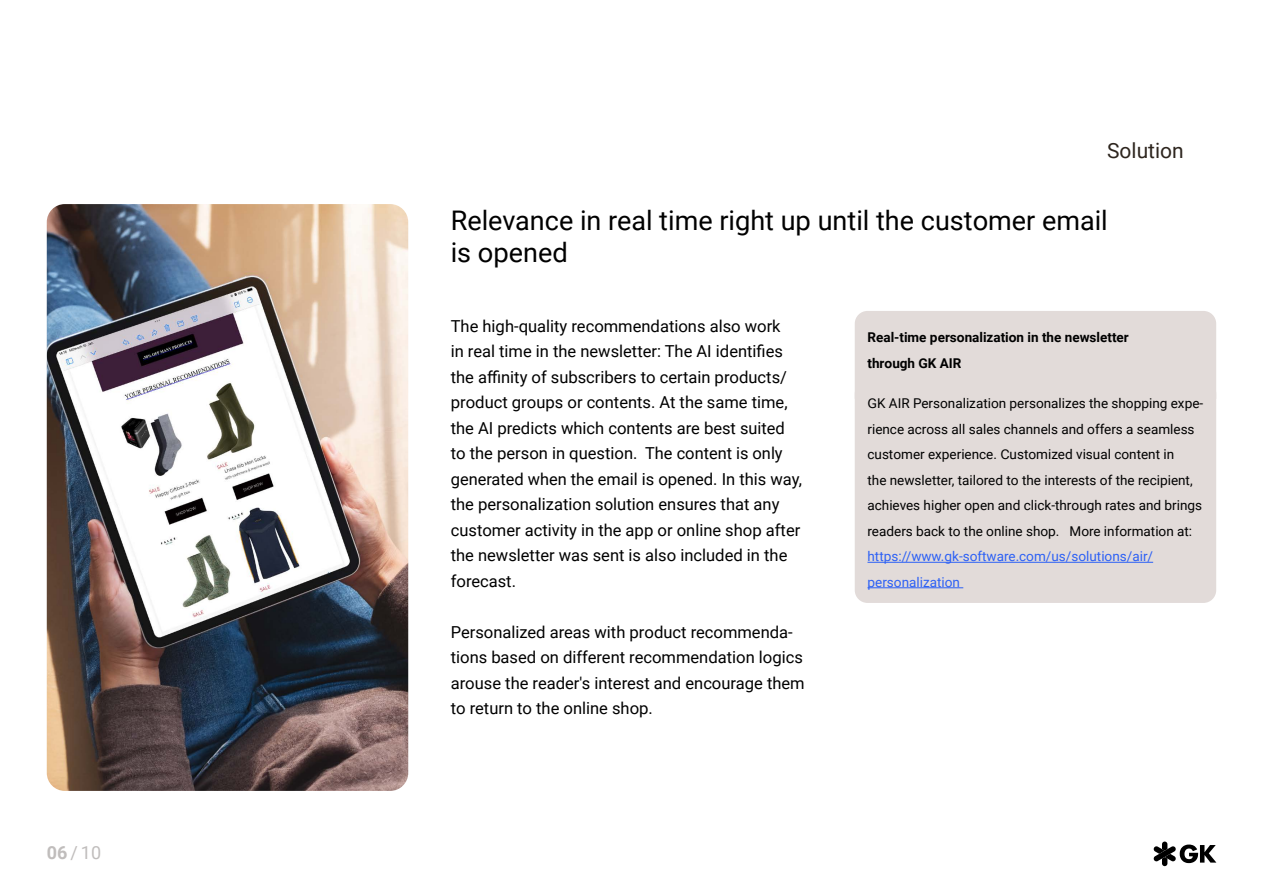
<style>
.page{position:relative;width:1263px;height:893px;background:#fff}
.page>*{position:absolute;margin:0;border:0;box-sizing:border-box;transform-origin:0 0}
.t1{font:27px/32.4px "Roboto";color:#000}
.t2{font:21px "Roboto";color:#2d251e}
.t3{font:18px "Roboto";color:#c0bdbc}
.t4{font:16.5px/25.5px "Roboto";color:#000}
.t5{font:13.5px/25.5px "Roboto";color:#000}
.t6{font:13.5px/25.5px "Roboto";color:#2c60f5}
.t7{font:700 13.5px/25.5px "Roboto";color:#000}
.s1{font-weight:700}
</style>
<div class="page">
<svg style="left:1153px;top:841px;width:63px;height:25px"></svg>
<img style="left:47px;top:204px;width:361px;height:587px">
<div style="left:855px;top:311px;width:361px;height:79px;background:#e2dbd9"></div>
<div style="left:855px;top:381px;width:361px;height:222px;background:#e2dbd9;border-radius:13px"></div>
<hr style="left:867px;top:562px;width:286px;height:1px;background:#2c60f5">
<hr style="left:867px;top:587px;width:96px;height:1px;background:#2c60f5">
<p class="t3" style="left:47px;top:840px;width:56px"><span class="s1">06</span> / 10</p>
<p class="t2" style="left:1107px;top:136px;width:78px">Solution</p>
<h1 class="t1" style="left:451px;top:203px;width:658px">Relevance in real time right up until the customer email is opened</h1>
<p class="t4" style="left:451px;top:312px;width:353px">The high-quality recommendations also work<br>in real time in the newsletter: The AI identifies the affinity of subscribers to certain products/ product groups or contents. At the same time, the AI predicts which contents are best suited to the person in question. The content is only generated when the email is opened. In this way, the personalization solution ensures that any customer activity in the app or online shop after the newsletter was sent is also included in the forecast.</p>
<p class="t4" style="left:451px;top:619px;width:355px">Personalized areas with product recommenda&shy;tions based on different recommendation logics arouse the reader's interest and encourage them to return to the online shop.</p>
<p class="t7" style="left:867px;top:324px;width:263px">Real-time personalization in the newsletter through GK AIR</p>
<p class="t5" style="left:867px;top:390px;width:337px">GK AIR Personalization personalizes the shopping expe&shy;rience across all sales channels and offers a seamless customer experience. Customized visual content in<br>the newsletter, tailored to the interests of the recipient, achieves higher open and click-through rates and brings readers back to the online shop. More information at:</p>
<p class="t6" style="left:867px;top:543px;width:287px">https://www.gk-software.com/us/solutions/air/ personalization</p>
</div>
